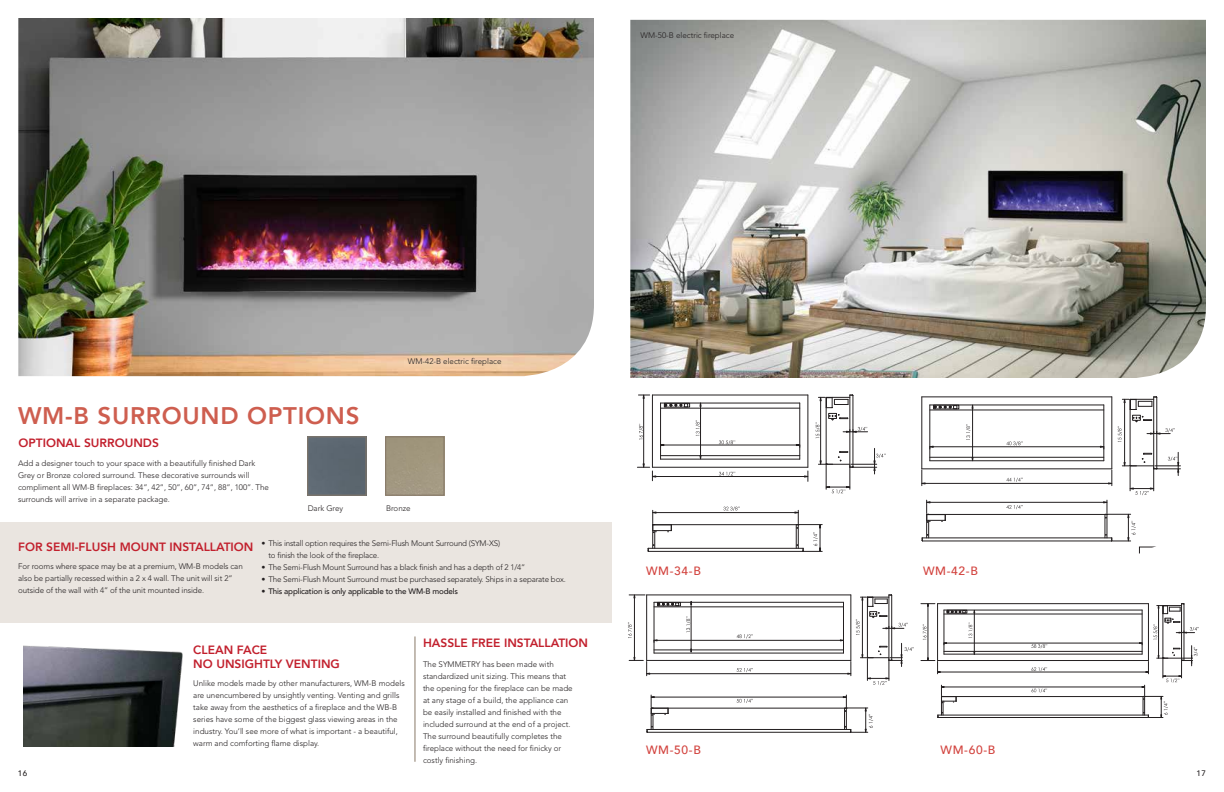
<style>
.page{position:relative;width:1224px;height:792px;background:#fff}
.page>*{position:absolute;margin:0;border:0;box-sizing:border-box;transform-origin:0 0}
.t1{font:800 24px "Avenir";letter-spacing:.03em;color:#ce5e4f}
.t2{font:800 12px/14.4px "Avenir";color:#c2202d}
.t3{font:500 12px "Avenir";letter-spacing:.055em;color:#d2423d}
.t4{font:300 8px/12px "Avenir";color:#231f20}
.t5{font:300 8px/12px "Avenir";letter-spacing:-.02em;color:#231f20}
.t6{font:500 8px "Avenir";letter-spacing:-.02em;color:#231f20}
.s1{font-weight:300}
</style>
<div class="page">
<div style="left:0;top:522px;width:612px;height:100px;background:#eae5e0"></div>
<img style="left:630px;top:20px;width:576px;height:358px">
<img style="left:18px;top:18px;width:576px;height:358px">
<img style="left:23px;top:645px;width:160px;height:102px">
<div style="left:309px;top:439px;width:55px;height:54px;background:#5c6771"></div>
<div style="left:307px;top:437px;width:59px;height:58px;border:1px solid #857767"></div>
<div style="left:385px;top:437px;width:59px;height:58px;border:1px solid #857767"></div>
<hr style="left:415px;top:636px;width:1px;height:126px;background:#887867">
<svg style="left:637px;top:394px;width:249px;height:158px"></svg>
<svg style="left:628px;top:594px;width:286px;height:139px"></svg>
<svg style="left:921px;top:396px;width:260px;height:158px"></svg>
<svg style="left:920px;top:603px;width:279px;height:115px"></svg>
<p class="t4" style="left:641px;top:29px;width:95px">WM-50-B electric fireplace</p>
<h1 class="t1" style="left:18px;top:397px;width:343px">WM-B SURROUND OPTIONS</h1>
<p class="t4" style="left:408px;top:355px;width:95px">WM-42-B electric fireplace</p>
<h2 class="t2" style="left:18px;top:435px;width:142px">OPTIONAL SURROUNDS</h2>
<p class="t4" style="left:18px;top:458px;width:253px">Add a designer touch to your space with a beautifully finished Dark Grey or Bronze colored surround. These decorative surrounds will compliment all WM-B fireplaces: 34”, 42”, 50”, 60”, 74”, 88”, 100”. The surrounds will arrive in a separate package.</p>
<p class="t4" style="left:308px;top:502px;width:37px">Dark Grey</p>
<p class="t4" style="left:386px;top:502px;width:26px">Bronze</p>
<h2 class="t2" style="left:18px;top:539px;width:237px">FOR SEMI-FLUSH MOUNT INSTALLATION</h2>
<p class="t4" style="left:18px;top:560px;width:226px">For rooms where space may be at a premium, WM-B models can also be partially recessed within a 2 x 4 wall. The unit will sit 2” outside of the wall with 4” of the unit mounted inside.</p>
<p class="t5" style="left:268px;top:538px;width:233px;text-indent:-7px">• This install option requires the Semi-Flush Mount Surround (SYM-XS) to finish the look of the fireplace.</p>
<p class="t5" style="left:261px;top:562px;width:265px">• The Semi-Flush Mount Surround has a black finish and has a depth of 2 1/4”</p>
<p class="t5" style="left:261px;top:574px;width:306px">• The Semi-Flush Mount Surround must be purchased separately. Ships in a separate box.</p>
<p class="t6" style="left:261px;top:585px;width:198px"><span class="s1">•</span> This application is only applicable to the WM-B models</p>
<h2 class="t2" style="left:193px;top:642px;width:148px">CLEAN FACE<br>NO UNSIGHTLY VENTING</h2>
<p class="t4" style="left:193px;top:677px;width:213px">Unlike models made by other manufacturers, WM-B models are unencumbered by unsightly venting. Venting and grills take away from the aesthetics of a fireplace and the WB-B series have some of the biggest glass viewing areas in the industry. You’ll see more of what is important - a beautiful, warm and comforting flame display.</p>
<h2 class="t2" style="left:423px;top:636px;width:167px">HASSLE FREE INSTALLATION</h2>
<p class="t4" style="left:423px;top:658px;width:151px">The SYMMETRY has been made with standardized unit sizing. This means that the opening for the fireplace can be made at any stage of a build, the appliance can be easily installed and finished with the included surround at the end of a project.<br>The surround beautifully completes the fireplace without the need for finicky or costly finishing.</p>
<h2 class="t3" style="left:646px;top:560px;width:56px">WM-34-B</h2>
<h2 class="t3" style="left:646px;top:739px;width:56px">WM-50-B</h2>
<h2 class="t3" style="left:923px;top:560px;width:56px">WM-42-B</h2>
<h2 class="t3" style="left:941px;top:739px;width:56px">WM-60-B</h2>
<p class="t6" style="left:18px;top:766px;width:11px">16</p>
<p class="t6" style="left:1197px;top:766px;width:11px">17</p>
</div>
